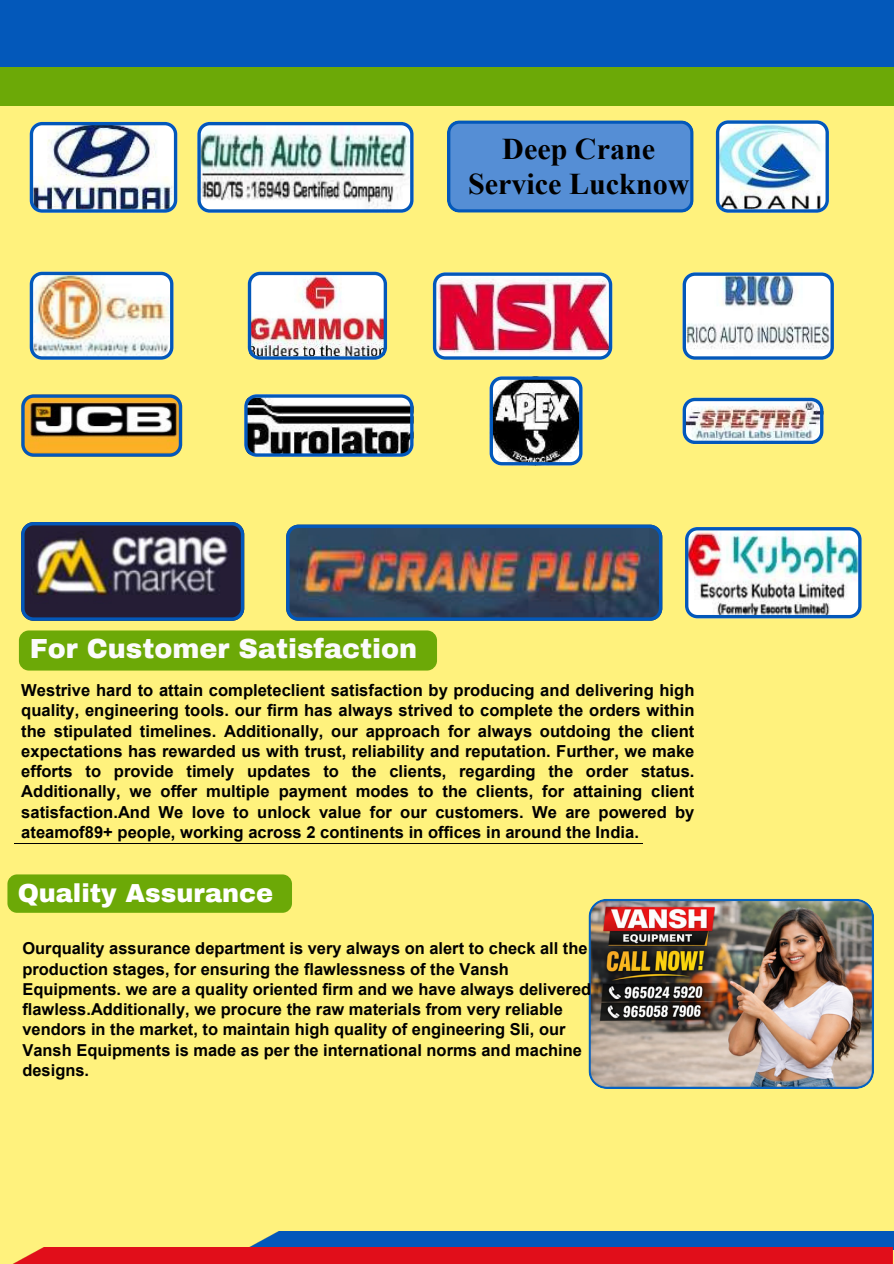
<style>
.page{position:relative;width:894px;height:1264px;background:#fff}
.page>*{position:absolute;margin:0;border:0;box-sizing:border-box;transform-origin:0 0}
.t1{font:700 30px/35px "Times New Roman";color:#000;text-align:center}
.t2{font:900 27px "Archivo";color:#fbfbfb}
.t3{font:900 25.5px "Archivo";color:#fff}
.t4{font:700 16.5px/20.2px "Arial";color:#000;text-align:justify}
</style>
<div class="page">
<div style="left:0;top:0;width:893px;height:1263px;background:#fff27d"></div>
<img style="left:433px;top:272px;width:178px;height:88px">
<svg style="left:682px;top:272px;width:151px;height:88px;background:#c2d1de"></svg>
<img style="left:30px;top:272px;width:143px;height:87px">
<img style="left:248px;top:272px;width:139px;height:87px">
<img style="left:682px;top:398px;width:141px;height:46px">
<svg style="left:21px;top:394px;width:161px;height:62px;background:#9c895e"></svg>
<svg style="left:244px;top:394px;width:169px;height:62px;background:#66717c"></svg>
<svg style="left:489px;top:376px;width:93px;height:89px;background:#6c7781"></svg>
<svg style="left:21px;top:522px;width:223px;height:98px;background:#4b4b5a"></svg>
<img style="left:286px;top:524px;width:376px;height:96px">
<img style="left:685px;top:527px;width:176px;height:91px">
<hr style="left:14px;top:843px;width:629px;height:1px;background:#000">
<img style="left:30px;top:122px;width:147px;height:91px">
<svg style="left:197px;top:122px;width:216px;height:91px;background:#b2c5ca"></svg>
<img style="left:715px;top:120px;width:113px;height:93px">
<svg style="left:447px;top:120px;width:246px;height:93px;background:#508ad1"></svg>
<div style="left:0;top:0;width:893px;height:73px;background:#0358ba"></div>
<div style="left:0;top:67px;width:893px;height:39px;background:#6ca907"></div>
<img style="left:588px;top:899px;width:285px;height:189px">
<div style="left:19px;top:630px;width:418px;height:40px;background:#6ca907;border-radius:10px"></div>
<div style="left:7px;top:874px;width:285px;height:38px;background:#6ca907;border-radius:10px"></div>
<div style="left:249px;top:1231px;width:644px;height:16px;background:#0358ba"></div>
<div style="left:14px;top:1247px;width:879px;height:16px;background:#e10e1a"></div>
<h1 class="t1" style="left:468px;top:132px;width:223px">Deep Crane<br>Service Lucknow</h1>
<h2 class="t2" style="left:30px;top:634px;width:389px">For Customer Satisfaction</h2>
<p class="t4" style="left:21px;top:680px;width:674px">Westrive hard to attain completeclient satisfaction by producing and delivering high quality, engineering tools. our firm has always strived to complete the orders within the stipulated timelines. Additionally, our approach for always outdoing the client expectations has rewarded us with trust, reliability and reputation. Further, we make efforts to provide timely updates to the clients, regarding the order status.<br>Additionally, we offer multiple payment modes to the clients, for attaining client satisfaction.And We love to unlock value for our customers. We are powered by ateamof89+ people, working across 2 continents in offices in around the India.</p>
<h3 class="t3" style="left:18px;top:879px;width:257px">Quality Assurance</h3>
<p class="t4" style="left:22px;top:938px;width:570px;text-align:left">Ourquality assurance department is very always on alert to check all the production stages, for ensuring the flawlessness of the Vansh Equipments. we are a quality oriented firm and we have always delivered flawless.Additionally, we procure the raw materials from very reliable vendors in the market, to maintain high quality of engineering Sli, our Vansh Equipments is made as per the international norms and machine designs.</p>
</div>
